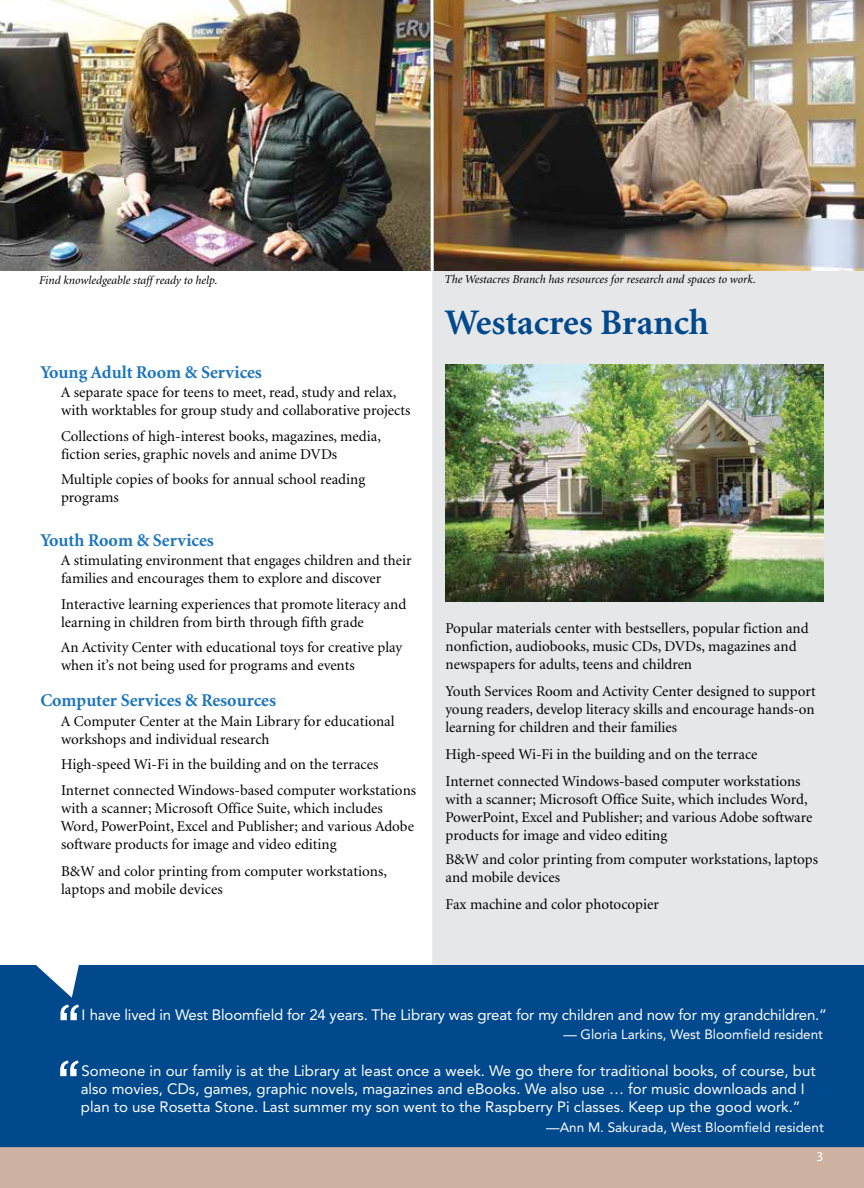
<style>
.page{position:relative;width:864px;height:1188px;background:#fff}
.page>*{position:absolute;margin:0;border:0;box-sizing:border-box;transform-origin:0 0}
.t1{font:69px "Gotham";color:#fff}
.t2{font:700 36px "Minion";color:#00498c}
.t3{font:700 18px "Minion";color:#1c75bc}
.t4{font:15px/18px "Minion";color:#000}
.t5{font:15px/18px "Avenir";color:#fff}
.t6{font:13.5px "Avenir";color:#fff}
.t7{font:13.5px "Myriad Pro";color:#fff}
.t8{font:italic 12px "Minion";color:#000}
</style>
<div class="page">
<div style="left:432px;top:262px;width:432px;height:926px;background:#e6e7e8"></div>
<img style="left:445px;top:364px;width:378px;height:238px">
<div style="left:0;top:1134px;width:864px;height:54px;background:#cdb1a1"></div>
<div style="left:0;top:965px;width:864px;height:182px;background:#00498c"></div>
<svg style="left:36px;top:965px;width:43px;height:33px"></svg>
<img style="left:0;top:0;width:864px;height:271px">
<svg style="left:430px;top:0;width:4px;height:271px"></svg>
<p class="t8" style="left:39px;top:274px;width:180px">Find knowledgeable staff ready to help.</p>
<p class="t8" style="left:445px;top:273px;width:313px">The Westacres Branch has resources for research and spaces to work.</p>
<p class="t3" style="left:40px;top:363px;width:223px">Young Adult Room &amp; Services</p>
<p class="t4" style="left:61px;top:384px;width:351px">A separate space for teens to meet, read, study and relax, with worktables for group study and collaborative projects</p>
<p class="t4" style="left:61px;top:427px;width:321px">Collections of high-interest books, magazines, media, fiction series, graphic novels and anime DVDs</p>
<p class="t4" style="left:61px;top:471px;width:306px">Multiple copies of books for annual school reading programs</p>
<p class="t3" style="left:40px;top:531px;width:175px">Youth Room &amp; Services</p>
<p class="t4" style="left:61px;top:552px;width:352px">A stimulating environment that engages children and their families and encourages them to explore and discover</p>
<p class="t4" style="left:61px;top:595px;width:347px">Interactive learning experiences that promote literacy and learning in children from birth through fifth grade</p>
<p class="t4" style="left:61px;top:639px;width:343px">An Activity Center with educational toys for creative play when it’s not being used for programs and events</p>
<p class="t3" style="left:40px;top:691px;width:237px">Computer Services &amp; Resources</p>
<p class="t4" style="left:61px;top:712px;width:335px">A Computer Center at the Main Library for educational workshops and individual research</p>
<p class="t4" style="left:61px;top:752px;width:357px;line-height:25.5px">High-speed Wi-Fi in the building and on the terraces<br>Internet connected Windows-based computer workstations</p>
<p class="t4" style="left:61px;top:799px;width:355px">with a scanner; Microsoft Office Suite, which includes<br>Word, PowerPoint, Excel and Publisher; and various Adobe software products for image and video editing</p>
<p class="t4" style="left:61px;top:862px;width:327px">B&amp;W and color printing from computer workstations, laptops and mobile devices</p>
<h2 class="t2" style="left:445px;top:305px;width:265px">Westacres Branch</h2>
<p class="t4" style="left:446px;top:620px;width:365px">Popular materials center with bestsellers, popular fiction and nonfiction, audiobooks, music CDs, DVDs, magazines and newspapers for adults, teens and children</p>
<p class="t4" style="left:446px;top:683px;width:372px;text-align:justify">Youth Services Room and Activity Center designed to support young readers, develop literacy skills and encourage hands-on learning for children and their families</p>
<p class="t4" style="left:446px;top:742px;width:357px;line-height:27px">High-speed Wi-Fi in the building and on the terrace<br>Internet connected Windows-based computer workstations</p>
<p class="t4" style="left:446px;top:791px;width:368px">with a scanner; Microsoft Office Suite, which includes Word,<br>PowerPoint, Excel and Publisher; and various Adobe software products for image and video editing</p>
<p class="t4" style="left:446px;top:851px;width:374px">B&amp;W and color printing from computer workstations, laptops and mobile devices</p>
<p class="t4" style="left:446px;top:896px;width:215px">Fax machine and color photocopier</p>
<h1 class="t1" style="left:82px;top:1082px;width:28px;rotate:-180deg">,,</h1>
<p class="t5" style="left:82px;top:1006px;width:747px">I have lived in West Bloomfield for 24 years. The Library was great for my children and now for my grandchildren.”</p>
<p class="t6" style="left:563px;top:1027px;width:261px">— Gloria Larkins, West Bloomfield resident</p>
<p class="t5" style="left:81px;top:1062px;width:736px">Someone in our family is at the Library at least once a week. We go there for traditional books, of course, but also movies, CDs, games, graphic novels, magazines and eBooks. We also use … for music downloads and I plan to use Rosetta Stone. Last summer my son went to the Raspberry Pi classes. Keep up the good work.”</p>
<p class="t6" style="left:546px;top:1119px;width:279px">—Ann M. Sakurada, West Bloomfield resident</p>
<h1 class="t1" style="left:82px;top:1138px;width:28px;rotate:-180deg">,,</h1>
<p class="t7" style="left:816px;top:1148px;width:8px">3</p>
</div>
